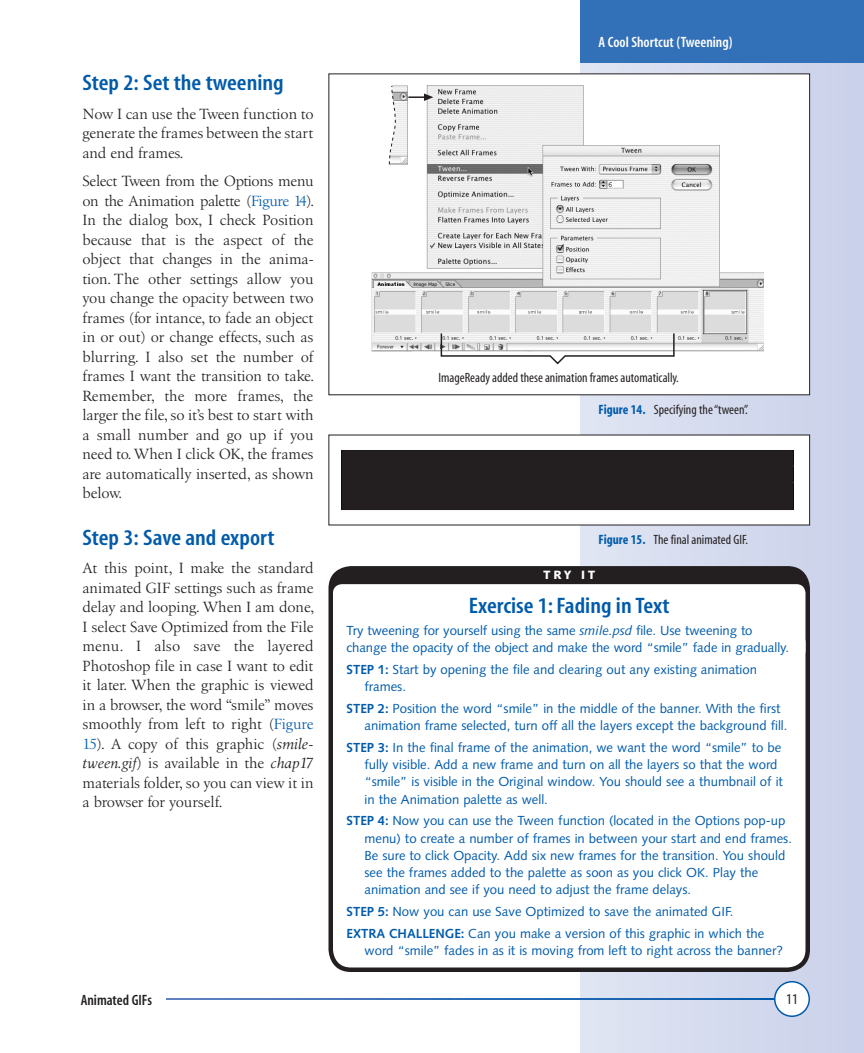
<style>
.page{position:relative;width:864px;height:1053px;background:#fff}
.page>*{position:absolute;margin:0;border:0;box-sizing:border-box;transform-origin:0 0}
.HeadB{font:600 condensed 22.5px "Myriad";color:#015bab;scale:1.1 1}
.SidebarTitle{font:600 condensed 22.5px "Myriad";color:#015bab;scale:1.1 1}
.Body{font:15.3px/19.5px "Birka";color:#231f20;text-align:justify}
.t1{font:600 condensed 15px "Myriad";color:#fff}
.t2{font:600 condensed 15px "Myriad";color:#231f20}
.t3{font:condensed 15px "Myriad";color:#231f20}
.FigureCaption{font:condensed 13.5px "Myriad";color:#231f20}
.SidebarListItem{font:13.2px/17.2px "Syntax";color:#015bab}
.SidebarBody{font:13.2px/17.2px "Syntax";letter-spacing:-.005em;color:#015bab}
.SidebarSeries{font:900 12px "Syntax";color:#fff}
.s1{color:#015bab}
.s2{font-style:italic}
.s3{font-weight:700;color:#015bab}
.s4{font-weight:700}
</style>
<div class="page">
<div style="left:580px;top:63px;width:284px;height:990px;background:linear-gradient(to right,#dde1ef,#c8cfe8)"></div>
<div style="left:580px;top:0;width:284px;height:63px;background:#3270b7"></div>
<svg style="left:166px;top:998px;width:608px;height:2px"></svg>
<div style="left:775px;top:982px;width:34px;height:34px;background:#fff;border-radius:50%"></div>
<div style="left:774px;top:981px;width:36px;height:36px;border:2px solid #015bab;border-radius:50%"></div>
<div style="left:329px;top:74px;width:481px;height:321px;background:#fff"></div>
<img style="left:372px;top:85px;width:392px;height:266px">
<svg style="left:408px;top:93px;width:25px;height:8px"></svg>
<svg style="left:440px;top:332px;width:235px;height:33px"></svg>
<svg style="left:389px;top:85px;width:9px;height:80px"></svg>
<div style="left:329px;top:435px;width:481px;height:90px;background:#fff"></div>
<div style="left:342px;top:450px;width:451px;height:60px;background:#231f20"></div>
<div style="left:328px;top:566px;width:482px;height:406px;background:#231f20;border-radius:23px"></div>
<div style="left:333px;top:584px;width:473px;height:75px;background:#fff;border-radius:9px"></div>
<div style="left:333px;top:625px;width:473px;height:342px;background:#fff;border-radius:18px"></div>
<p class="HeadB" style="left:82px;top:72px;width:184px">Step 2: Set the tweening</p>
<p class="Body" style="left:82px;top:104px;width:233px">Now I can use the Tween function to generate the frames between the start and end frames.</p>
<p class="Body" style="left:82px;top:172px;width:233px">Select Tween from the Options menu on the Animation palette (<span class="s1">Figure 14</span>).<br>In the dialog box, I check Position because that is the aspect of the object that changes in the anima&shy;tion. The other settings allow you you change the opacity between two frames (for intance, to fade an object in or out) or change effects, such as blurring. I also set the number of frames I want the transition to take.<br>Remember, the more frames, the larger the file, so it’s best to start with a small number and go up if you need to. When I click OK, the frames are automatically inserted, as shown below.</p>
<p class="HeadB" style="left:82px;top:526px;width:176px">Step 3: Save and export</p>
<p class="Body" style="left:82px;top:559px;width:233px">At this point, I make the standard animated GIF settings such as frame delay and looping. When I am done, I select Save Optimized from the File menu. I also save the layered Photoshop file in case I want to edit it later. When the graphic is viewed in a browser, the word “smile” moves smoothly from left to right (<span class="s1">Figure 15</span>). A copy of this graphic (<span class="s2">smile&shy;tween.gif</span>) is available in the <span class="s2">chap17 </span>materials folder, so you can view it in a browser for yourself.</p>
<p class="t1" style="left:598px;top:35px;width:136px">A Cool Shortcut (Tweening)</p>
<p class="FigureCaption" style="left:438px;top:371px;width:242px">ImageReady added these animation frames automatically.</p>
<p class="FigureCaption" style="left:598px;top:403px;width:151px"><span class="s3">Figure 14.</span> Specifying the “tween”.</p>
<p class="FigureCaption" style="left:598px;top:533px;width:151px"><span class="s3">Figure 15.</span> The final animated GIF.</p>
<p class="SidebarSeries" style="left:543px;top:568px;width:53px">TRY IT</p>
<p class="SidebarTitle" style="left:469px;top:594px;width:184px">Exercise 1: Fading in Text</p>
<p class="SidebarBody" style="left:346px;top:622px;width:444px">Try tweening for yourself using the same <span class="s2">smile.psd</span> file. Use tweening to change the opacity of the object and make the word “smile” fade in gradually.</p>
<p class="SidebarListItem" style="left:364px;top:661px;width:394px;text-indent:-18px"><span class="s4">STEP 1:</span> Start by opening the file and clearing out any existing animation frames.</p>
<p class="SidebarListItem" style="left:364px;top:700px;width:424px;text-indent:-18px"><span class="s4">STEP 2:</span> Position the word “smile” in the middle of the banner. With the first animation frame selected, turn off all the layers except the background fill.</p>
<p class="SidebarListItem" style="left:364px;top:739px;width:420px;text-indent:-18px"><span class="s4">STEP 3:</span> In the final frame of the animation, we want the word “smile” to be fully visible. Add a new frame and turn on all the layers so that the word “smile” is visible in the Original window. You should see a thumbnail of it in the Animation palette as well.</p>
<p class="SidebarListItem" style="left:364px;top:812px;width:429px;text-indent:-18px"><span class="s4">STEP 4:</span> Now you can use the Tween function (located in the Options pop-up menu) to create a number of frames in between your start and end frames.<br>Be sure to click Opacity. Add six new frames for the transition. You should see the frames added to the palette as soon as you click OK. Play the animation and see if you need to adjust the frame delays.</p>
<p class="SidebarListItem" style="left:346px;top:903px;width:389px"><span class="s4">STEP 5:</span> Now you can use Save Optimized to save the animated GIF.</p>
<p class="SidebarListItem" style="left:364px;top:925px;width:420px;text-indent:-18px"><span class="s4">EXTRA CHALLENGE:</span> Can you make a version of this graphic in which the word “smile” fades in as it is moving from left to right across the banner?</p>
<p class="t2" style="left:81px;top:992px;width:73px">Animated GIFs</p>
<p class="t3" style="left:786px;top:992px;width:13px">11</p>
</div>
